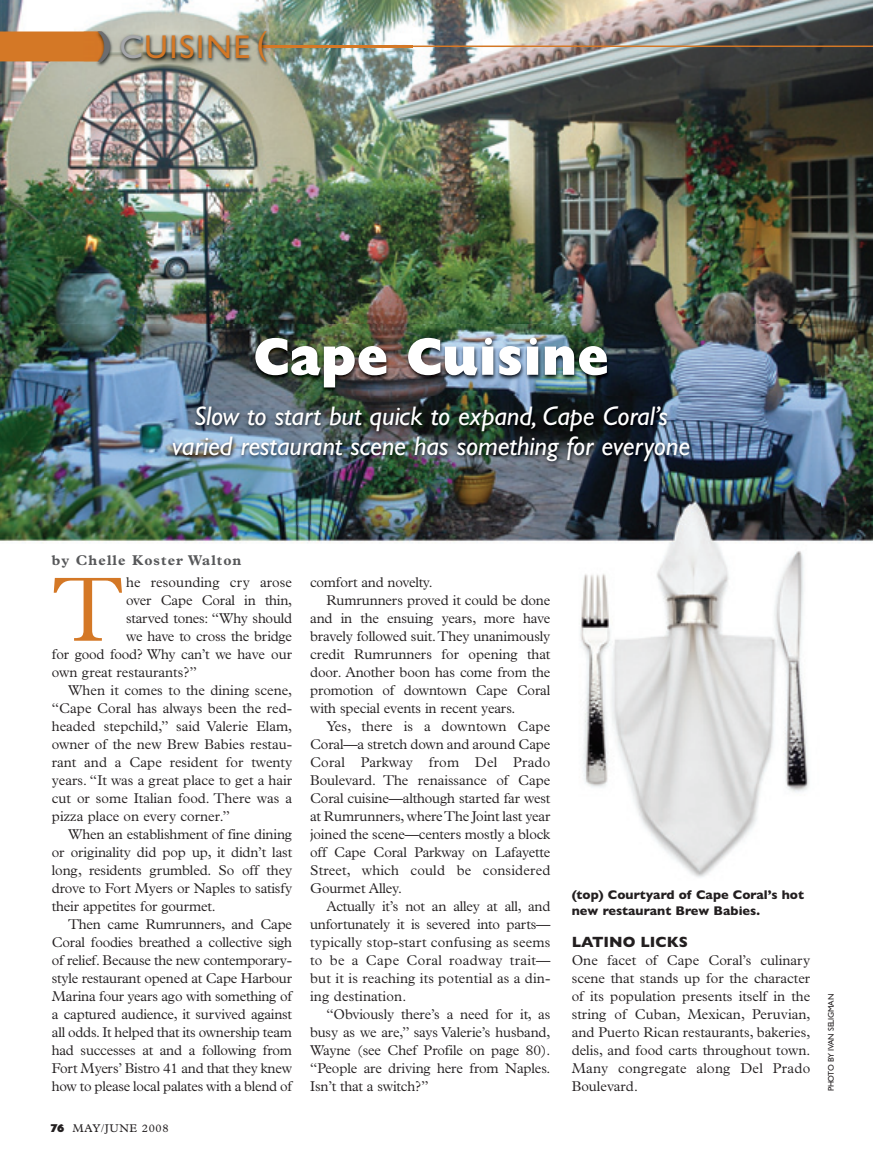
<style>
.page{position:relative;width:873px;height:1157px;background:#fff}
.page>*{position:absolute;margin:0;border:0;box-sizing:border-box;transform-origin:0 0}
.t1{font:300 92.1px "Plantin";color:#d47826}
.t2{font:52.5px "Gill Sans Extra Bold Display";letter-spacing:.015em;color:#fff}
.t3{font:33px "Gill Sans";letter-spacing:.05em;color:#d47826}
.t4{font:italic 27px/30px "Gill Sans";letter-spacing:-.005em;color:#fff;text-align:center}
.t5{font:700 15px "Gill Sans";color:#231f20}
.t6{font:300 14.25px/18px "Plantin";letter-spacing:-.01em;color:#231f20;text-align:justify}
.t7{font:300 14.25px "Plantin";letter-spacing:.01em;color:#231f20}
.t8{font:300 14.25px "Plantin";letter-spacing:.02em;color:#231f20}
.t9{font:700 14.25px "Plantin";letter-spacing:.08em;color:#57585a}
.t10{font:700 12.75px/15.3px "Gill Sans";color:#231f20}
.t11{font:11.25px "Plantin";letter-spacing:.055em;color:#231f20}
.t12{font:8.25px "Gill Sans";letter-spacing:-.025em;color:#231f20}
.s1{font-weight:700;color:#6c6d70}
.s2{color:#a5a6aa}
.s3{font-family:"Gill Sans Extra Bold Display"}
</style>
<div class="page">
<img style="left:0;top:0;width:873px;height:878px">
<h3 class="t3" style="left:99px;top:36px;width:170px"><span class="s1">)</span> <span class="s2">C</span>UISINE (</h3>
<h2 class="t2" style="left:254px;top:338px;width:356px">Cape Cuisine</h2>
<h3 class="t4" style="left:172px;top:404px;width:520px">Slow to start but quick to expand, Cape Coral’s varied restaurant scene has something for everyone</h3>
<p class="t9" style="left:52px;top:554px;width:191px">by Chelle Koster Walton</p>
<h1 class="t1" style="left:52px;top:577px;width:73px">T</h1>
<p class="t6" style="left:126px;top:574px;width:167px">he resounding cry arose</p>
<p class="t6" style="left:126px;top:592px;width:167px">over Cape Coral in thin,</p>
<p class="t6" style="left:126px;top:610px;width:167px">starved tones: “Why should</p>
<p class="t6" style="left:126px;top:628px;width:168px">we have to cross the bridge</p>
<p class="t6" style="left:52px;top:646px;width:242px">for good food? Why can’t we have our</p>
<p class="t6" style="left:52px;top:664px;width:146px">own great restaurants?”</p>
<p class="t6" style="left:68px;top:682px;width:226px">When it comes to the dining scene,</p>
<p class="t6" style="left:52px;top:700px;width:242px">“Cape Coral has always been the red-</p>
<p class="t6" style="left:52px;top:718px;width:242px">headed stepchild,” said Valerie Elam,</p>
<p class="t6" style="left:52px;top:736px;width:242px">owner of the new Brew Babies restau-</p>
<p class="t6" style="left:52px;top:754px;width:242px">rant and a Cape resident for twenty</p>
<p class="t6" style="left:52px;top:772px;width:242px">years. “It was a great place to get a hair</p>
<p class="t6" style="left:52px;top:790px;width:242px">cut or some Italian food. There was a</p>
<p class="t6" style="left:52px;top:808px;width:180px">pizza place on every corner.”</p>
<p class="t6" style="left:68px;top:826px;width:226px">When an establishment of fine dining</p>
<p class="t6" style="left:52px;top:844px;width:242px">or originality did pop up, it didn’t last</p>
<p class="t6" style="left:52px;top:862px;width:242px">long, residents grumbled. So off they</p>
<p class="t6" style="left:52px;top:880px;width:242px">drove to Fort Myers or Naples to satisfy</p>
<p class="t6" style="left:52px;top:898px;width:165px">their appetites for gourmet.</p>
<p class="t6" style="left:68px;top:916px;width:226px">Then came Rumrunners, and Cape</p>
<p class="t6" style="left:52px;top:934px;width:242px">Coral foodies breathed a collective sigh</p>
<p class="t6" style="left:52px;top:952px;width:242px">of relief. Because the new contemporary-</p>
<p class="t6" style="left:52px;top:970px;width:242px">style restaurant opened at Cape Harbour</p>
<p class="t6" style="left:52px;top:988px;width:242px">Marina four years ago with something of</p>
<p class="t6" style="left:52px;top:1006px;width:242px">a captured audience, it survived against</p>
<p class="t6" style="left:52px;top:1024px;width:242px">all odds. It helped that its ownership team</p>
<p class="t6" style="left:52px;top:1042px;width:242px">had successes at and a following from</p>
<p class="t6" style="left:52px;top:1060px;width:242px">Fort Myers’ Bistro 41 and that they knew</p>
<p class="t6" style="left:52px;top:1078px;width:242px">how to please local palates with a blend of</p>
<p class="t11" style="left:50px;top:1123px;width:120px"><span class="s3">76</span> MAY/JUNE 2008</p>
<p class="t6" style="left:310px;top:574px;width:124px">comfort and novelty.</p>
<p class="t6" style="left:326px;top:592px;width:226px">Rumrunners proved it could be done</p>
<p class="t6" style="left:310px;top:610px;width:242px">and in the ensuing years, more have</p>
<p class="t6" style="left:310px;top:628px;width:242px">bravely followed suit. They unanimously</p>
<p class="t6" style="left:310px;top:646px;width:242px">credit Rumrunners for opening that</p>
<p class="t6" style="left:310px;top:664px;width:242px">door. Another boon has come from the</p>
<p class="t6" style="left:310px;top:682px;width:242px">promotion of downtown Cape Coral</p>
<p class="t6" style="left:310px;top:700px;width:207px">with special events in recent years.</p>
<p class="t7" style="left:326px;top:721px;width:226px">Yes, there is a downtown Cape</p>
<p class="t6" style="left:310px;top:736px;width:242px">Coral—a stretch down and around Cape</p>
<p class="t7" style="left:310px;top:757px;width:242px">Coral Parkway from Del Prado</p>
<p class="t6" style="left:310px;top:772px;width:242px">Boulevard. The renaissance of Cape</p>
<p class="t6" style="left:310px;top:790px;width:242px">Coral cuisine—although started far west</p>
<p class="t6" style="left:310px;top:808px;width:242px">at Rumrunners, where The Joint last year</p>
<p class="t6" style="left:310px;top:826px;width:242px">joined the scene—centers mostly a block</p>
<p class="t6" style="left:310px;top:844px;width:242px">off Cape Coral Parkway on Lafayette</p>
<p class="t7" style="left:310px;top:865px;width:242px">Street, which could be considered</p>
<p class="t6" style="left:310px;top:880px;width:93px">Gourmet Alley.</p>
<p class="t6" style="left:326px;top:898px;width:226px">Actually it’s not an alley at all, and</p>
<p class="t6" style="left:310px;top:916px;width:242px">unfortunately it is severed into parts—</p>
<p class="t7" style="left:310px;top:937px;width:242px">typically stop-start confusing as seems</p>
<p class="t8" style="left:310px;top:955px;width:242px">to be a Cape Coral roadway trait—</p>
<p class="t7" style="left:310px;top:973px;width:242px">but it is reaching its potential as a din-</p>
<p class="t7" style="left:310px;top:991px;width:98px">ing destination.</p>
<p class="t6" style="left:326px;top:1006px;width:226px">“Obviously there’s a need for it, as</p>
<p class="t6" style="left:310px;top:1024px;width:242px">busy as we are,” says Valerie’s husband,</p>
<p class="t6" style="left:310px;top:1042px;width:242px">Wayne (see Chef Profile on page 80).</p>
<p class="t6" style="left:310px;top:1060px;width:242px">“People are driving here from Naples.</p>
<p class="t6" style="left:310px;top:1078px;width:120px">Isn’t that a switch?”</p>
<p class="t10" style="left:572px;top:888px;width:234px">(top) Courtyard of Cape Coral’s hot new restaurant Brew Babies.</p>
<p class="t5" style="left:572px;top:937px;width:118px">LATINO LICKS</p>
<p class="t6" style="left:572px;top:952px;width:240px">One facet of Cape Coral’s culinary scene that stands up for the character of its population presents itself in the string of Cuban, Mexican, Peruvian, and Puerto Rican restaurants, bakeries, delis, and food carts throughout town.<br>Many congregate along Del Prado Boulevard.</p>
<p class="t12" style="left:828px;top:1091px;width:99px;rotate:-90deg">PHOTO BY IVAN SELIGMAN</p>
</div>
